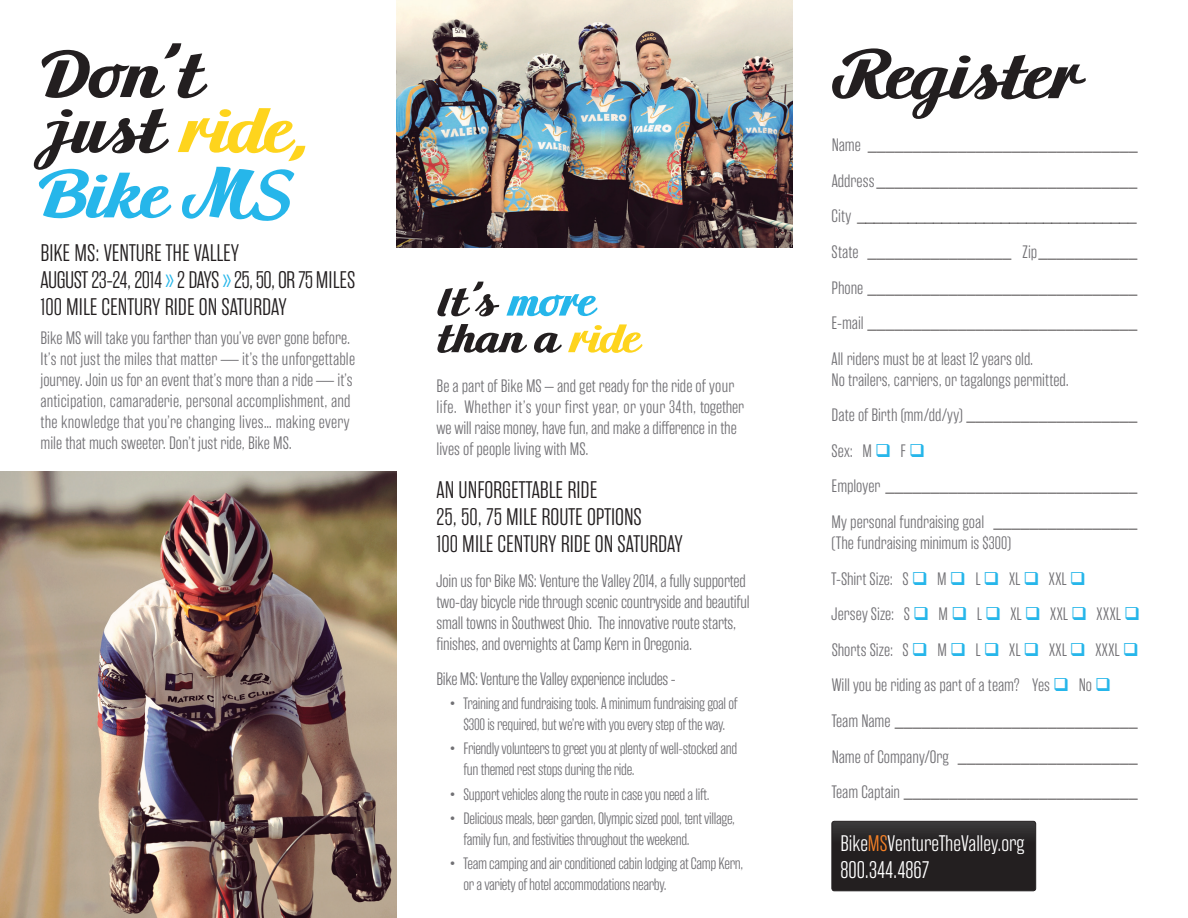
<style>
.page{position:relative;width:1188px;height:918px;background:#fff}
.page>*{position:absolute;margin:0;border:0;box-sizing:border-box;transform-origin:0 0}
.t1{font:85.05px "Zierfische";color:#231f20}
.t2{font:300 24px/27px "Rama Gothic E";color:#231f20}
.t3{font:300 24px "Rama Gothic E";color:#fff}
.t4{font:300 22.5px "Rama Gothic E";color:#fff}
.t5{font:300 18px/21px "Rama Gothic E";color:#717074}
.t6{font:300 18px/35.5px "Rama Gothic E";color:#231f20;text-align:justify}
.t7{font:300 18px "Rama Gothic E";letter-spacing:-.02em;color:#717074}
.t8{font:300 16.5px/21px "Rama Gothic E";letter-spacing:-.02em;color:#717074}
.s1{color:#26b6ea}
.s2{color:#717074}
.s3{color:#231f20}
.s4{color:#f48026}
</style>
<div class="page">
<img style="left:397px;top:0;width:396px;height:248px">
<img style="left:0;top:471px;width:397px;height:447px">
<svg style="left:41px;top:43px;width:167px;height:55px"></svg>
<svg style="left:178px;top:108px;width:127px;height:53px"></svg>
<svg style="left:34px;top:108px;width:138px;height:111px"></svg>
<svg style="left:182px;top:167px;width:112px;height:54px"></svg>
<svg style="left:437px;top:282px;width:62px;height:35px"></svg>
<svg style="left:506px;top:294px;width:92px;height:22px"></svg>
<svg style="left:437px;top:324px;width:90px;height:29px"></svg>
<svg style="left:534px;top:333px;width:28px;height:20px"></svg>
<svg style="left:568px;top:324px;width:74px;height:29px"></svg>
<svg style="left:832px;top:821px;width:204px;height:70px;background:#262324"></svg>
<div style="left:832px;top:821px;width:204px;height:70px;border:1px solid #231f20;border-radius:3px"></div>
<h2 class="t2" style="left:40px;top:240px;width:315px">Bike MS: Venture the Valley<br>August 23-24, 2014 <span class="s1">»</span> 2 days <span class="s1">»</span> 25, 50, or 75 miles<br>100 mile century ride on Saturday</h2>
<p class="t5" style="left:40px;top:327px;width:316px">Bike MS will take you farther than you’ve ever gone before.<br>It’s not just the miles that matter — it’s the unforgettable journey. Join us for an event that’s more than a ride — it’s anticipation, camaraderie, personal accomplishment, and the knowledge that you’re changing lives… making every mile that much sweeter. Don’t just ride, Bike MS.</p>
<p class="t5" style="left:437px;top:375px;width:309px">Be a part of Bike MS – and get ready for the ride of your life. Whether it’s your first year, or your 34th, together we will raise money, have fun, and make a difference in the lives of people living with MS.</p>
<h2 class="t2" style="left:437px;top:476px;width:248px">an unforgettable ride<br>25, 50, 75 mile route options<br>100 mile Century ride on saturday</h2>
<p class="t5" style="left:437px;top:571px;width:315px">Join us for Bike MS: Venture the Valley 2014, a fully supported two-day bicycle ride through scenic countryside and beautiful small towns in Southwest Ohio. The innovative route starts, finishes, and overnights at Camp Kern in Oregonia.</p>
<p class="t7" style="left:437px;top:669px;width:241px">Bike MS: Venture the Valley experience includes -</p>
<p class="t8" style="left:450px;top:693px;width:289px;text-align:center">• Training and fundraising tools. A minimum fundraising goal of $300 is required, but we’re with you every step of the way.</p>
<p class="t8" style="left:464px;top:738px;width:275px;text-indent:-13px">• Friendly volunteers to greet you at plenty of well-stocked and fun themed rest stops during the ride.</p>
<p class="t8" style="left:450px;top:784px;width:261px">• Support vehicles along the route in case you need a lift.</p>
<p class="t8" style="left:464px;top:808px;width:273px;text-indent:-13px">• Delicious meals, beer garden, Olympic sized pool, tent village, family fun, and festivities throughout the weekend.</p>
<p class="t8" style="left:464px;top:854px;width:281px;text-indent:-13px">• Team camping and air conditioned cabin lodging at Camp Kern, or a variety of hotel accommodations nearby.</p>
<h1 class="t1" style="left:832px;top:30px;width:248px">Register</h1>
<p class="t6" style="left:832px;top:128px;width:308px"><span class="s2">Name</span> ______________________________ <span class="s2">Address</span>_____________________________ <span class="s2">City</span> _________________________________ <span class="s2">State</span> ________________ <span class="s2">Zip</span>___________ <span class="s2">Phone</span> ______________________________ <span class="s2">E-mail</span> ______________________________ <span class="s2">All riders must be at least 12 years old.</span></p>
<p class="t5" style="left:832px;top:362px;width:307px;line-height:35.5px">No trailers, carriers, or tagalongs permitted.<br>Date of Birth (mm/dd/yy) <span class="s3">___________________ </span>Sex: M <span class="s1">❑</span> F <span class="s1">❑<br></span>Employer <span class="s3">____________________________ </span>My personal fundraising goal <span class="s3">________________</span></p>
<p class="t5" style="left:832px;top:525px;width:310px;line-height:35.5px">(The fundraising minimum is $300)<br>T-Shirt Size: S <span class="s1">❑</span> M <span class="s1">❑</span> L <span class="s1">❑</span> XL <span class="s1">❑</span> XXL <span class="s1">❑<br></span>Jersey Size: S <span class="s1">❑</span> M <span class="s1">❑</span> L <span class="s1">❑</span> XL <span class="s1">❑</span> XXL <span class="s1">❑</span> XXXL <span class="s1">❑ </span>Shorts Size: S <span class="s1">❑</span> M <span class="s1">❑</span> L <span class="s1">❑</span> XL <span class="s1">❑</span> XXL <span class="s1">❑</span> XXXL <span class="s1">❑ </span>Will you be riding as part of a team? Yes <span class="s1">❑</span> No <span class="s1">❑ </span>Team Name <span class="s3">___________________________ </span>Name of Company/Org <span class="s3">____________________ </span>Team Captain <span class="s3">__________________________</span></p>
<p class="t4" style="left:840px;top:832px;width:186px">Bike<span class="s4">MS</span>VentureTheValley.org</p>
<h2 class="t3" style="left:840px;top:857px;width:90px">800.344.4867</h2>
</div>
